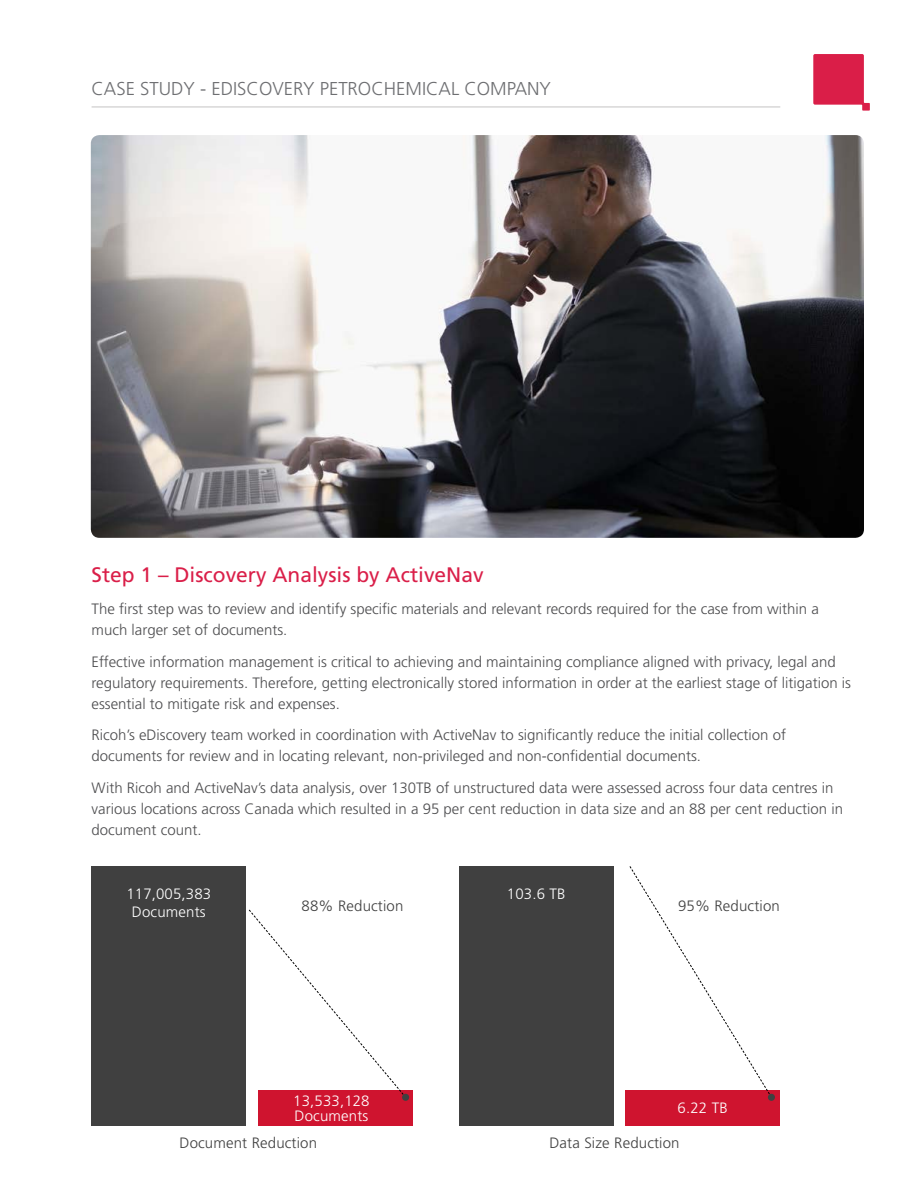
<style>
.page{position:relative;width:918px;height:1188px;background:#fff}
.page>*{position:absolute;margin:0;border:0;box-sizing:border-box;transform-origin:0 0}
.t1{font:21px "Frutiger LT Std";color:#da1f49}
.t2{font:300 18.6px "Frutiger LT Std";color:#6d6e71}
.t3{font:300 15px/21px "Frutiger LT Std";color:#4d4d4f}
.t4{font:300 15px "Frutiger LT Std";letter-spacing:.01em;color:#404040}
.t5{font:300 15px/18px "Frutiger LT Std";letter-spacing:.01em;color:#fff;text-align:center}
</style>
<div class="page">
<hr style="left:92px;top:106px;width:688px;height:2px;background:#d8d7d7">
<svg style="left:813px;top:54px;width:57px;height:57px"></svg>
<img style="left:91px;top:135px;width:773px;height:403px">
<div style="left:92px;top:866px;width:154px;height:260px;background:#404040"></div>
<div style="left:258px;top:1090px;width:154px;height:36px;background:#cf142f"></div>
<div style="left:625px;top:1090px;width:155px;height:36px;background:#cf142f"></div>
<div style="left:459px;top:866px;width:154px;height:260px;background:#404040"></div>
<svg style="left:248px;top:909px;width:159px;height:187px"></svg>
<svg style="left:629px;top:866px;width:143px;height:232px"></svg>
<div style="left:402px;top:1094px;width:7px;height:7px;background:#404040;border-radius:50%"></div>
<div style="left:768px;top:1094px;width:7px;height:7px;background:#404040;border-radius:50%"></div>
<p class="t2" style="left:92px;top:78px;width:458px">CASE STUDY - eDiscovery Petroc hemical company</p>
<h1 class="t1" style="left:92px;top:562px;width:394px">Step 1 – Discovery Analysis by ActiveNav</h1>
<p class="t3" style="left:92px;top:598px;width:729px">The first step was to review and identify specific materials and relevant records required for the case from within a much larger set of documents.</p>
<p class="t3" style="left:92px;top:651px;width:761px">Effective information management is critical to achieving and maintaining compliance aligned with privacy, legal and regulatory requirements. Therefore, getting electronically stored information in order at the earliest stage of litigation is essential to mitigate risk and expenses.</p>
<p class="t3" style="left:92px;top:725px;width:696px">Ricoh’s eDiscovery team worked in coordination with ActiveNav to significantly reduce the initial collection of documents for review and in locating relevant, non-privileged and non-confidential documents.</p>
<p class="t3" style="left:92px;top:778px;width:753px">With Ricoh and ActiveNav’s data analysis, over 130TB of unstructured data were assessed across four data centres in various locations across Canada which resulted in a 95 per cent reduction in data size and an 88 per cent reduction in document count.</p>
<p class="t5" style="left:126px;top:885px;width:86px">117,005,383<br>Documents</p>
<p class="t4" style="left:302px;top:897px;width:103px">88% Reduction</p>
<p class="t5" style="left:507px;top:885px;width:60px">103.6 TB</p>
<p class="t4" style="left:678px;top:897px;width:103px">95% Reduction</p>
<p class="t5" style="left:293px;top:1093px;width:78px;line-height:15px;text-align:left">13,533,128<br>Documents</p>
<p class="t5" style="left:678px;top:1099px;width:52px">6.22 TB</p>
<p class="t4" style="left:180px;top:1134px;width:139px">Document Reduction</p>
<p class="t4" style="left:549px;top:1134px;width:132px">Data Size Reduction</p>
</div>
